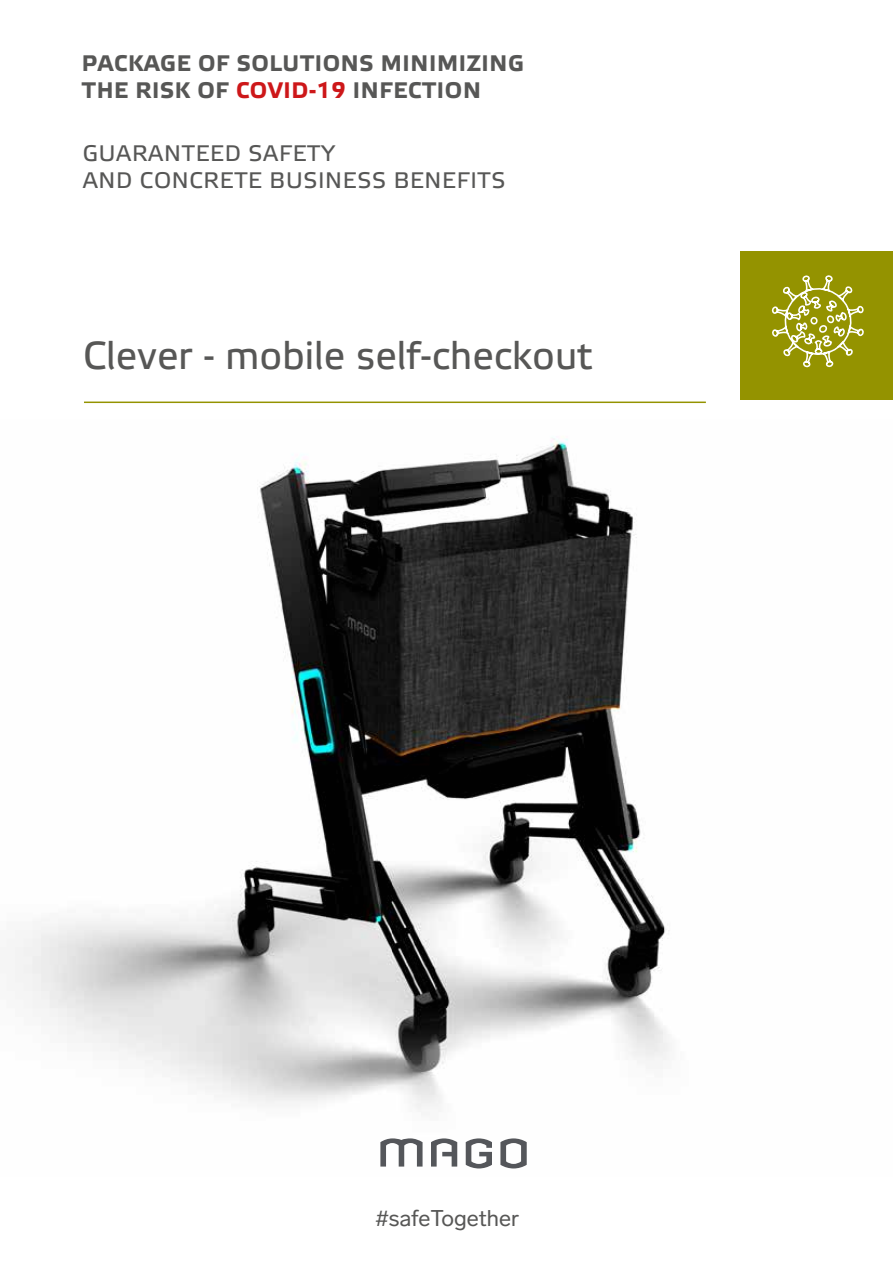
<style>
.page{position:relative;width:893px;height:1263px;background:#fff}
.page>*{position:absolute;margin:0;border:0;box-sizing:border-box;transform-origin:0 0}
.t1{font:39px "Etelka Text";color:#575756}
.t2{font:700 22.5px/27px "Etelka Text";letter-spacing:.03em;color:#575756}
.t3{font:22.5px/27px "Etelka Text";letter-spacing:.03em;color:#575756}
.t4{font:22.5px "Lab Grotesque";color:#575756}
.s1{color:#cd1719}
</style>
<div class="page">
<img style="left:15px;top:438px;width:655px;height:731px">
<svg style="left:380px;top:1138px;width:43px;height:28px"></svg>
<svg style="left:431px;top:1138px;width:26px;height:28px"></svg>
<svg style="left:466px;top:1138px;width:26px;height:30px"></svg>
<svg style="left:500px;top:1138px;width:27px;height:30px"></svg>
<hr style="left:84px;top:401px;width:622px;height:2px;background:#949300">
<div style="left:740px;top:251px;width:153px;height:149px;background:#949300"></div>
<svg style="left:771px;top:275px;width:93px;height:93px"></svg>
<p class="t2" style="left:82px;top:50px;width:444px">PACKAGE OF SOLUTIONS MINIMIZING<br>THE RISK OF <span class="s1">COVID-19</span> INFECTION</p>
<p class="t3" style="left:83px;top:140px;width:424px">GUARANTEED SAFETY<br>AND CONCRETE BUSINESS BENEFITS</p>
<h1 class="t1" style="left:83px;top:332px;width:511px">Clever - mobile self-checkout</h1>
<p class="t4" style="left:375px;top:1205px;width:145px">#safeTogether</p>
</div>
